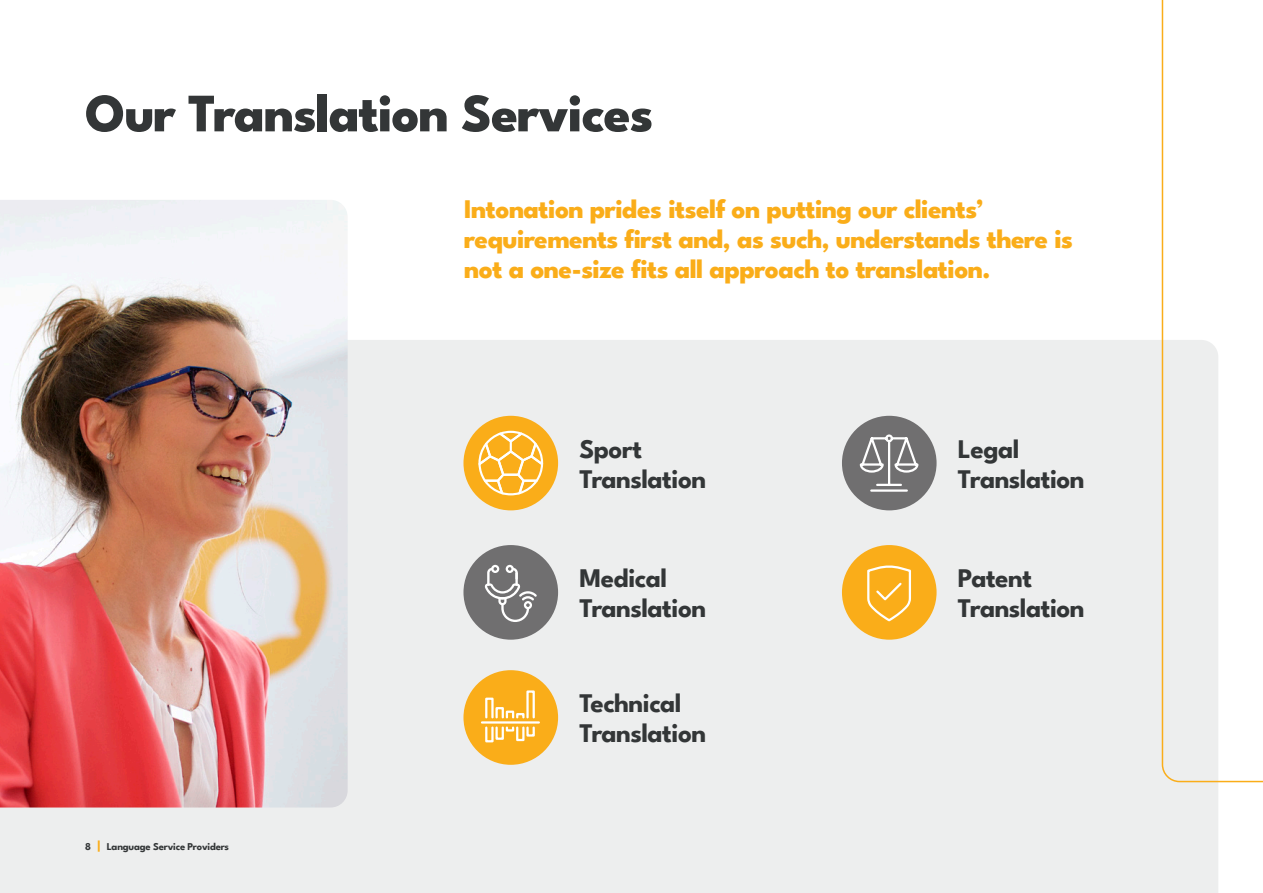
<style>
.page{position:relative;width:1263px;height:893px;background:#fff}
.page>*{position:absolute;margin:0;border:0;box-sizing:border-box;transform-origin:0 0}
.t1{font:800 54px "League Spartan";letter-spacing:-.02em;color:#333637}
.t2{font:800 27px/30px "League Spartan";letter-spacing:-.02em;color:#faad19}
.t3{font:700 27px/30px "League Spartan";letter-spacing:-.02em;color:#333637}
.t4{font:700 10.5px "League Spartan";letter-spacing:-.02em;color:#333637}
.s1{font-size:13.5px;color:#faad19}
</style>
<div class="page">
<div style="left:0;top:340px;width:1218px;height:553px;background:#edeeee"></div>
<svg style="left:1162px;top:0;width:101px;height:782px"></svg>
<div style="left:463px;top:416px;width:95px;height:94px;background:#faad19;border-radius:50%"></div>
<div style="left:842px;top:416px;width:94px;height:94px;background:#706f70;border-radius:50%"></div>
<div style="left:463px;top:545px;width:95px;height:95px;background:#706f70;border-radius:50%"></div>
<div style="left:842px;top:545px;width:94px;height:95px;background:#faad19;border-radius:50%"></div>
<div style="left:463px;top:670px;width:95px;height:95px;background:#faad19;border-radius:50%"></div>
<svg style="left:859px;top:434px;width:60px;height:58px"></svg>
<svg style="left:481px;top:690px;width:59px;height:53px"></svg>
<svg style="left:478px;top:431px;width:65px;height:64px"></svg>
<svg style="left:867px;top:565px;width:44px;height:57px"></svg>
<svg style="left:485px;top:565px;width:52px;height:57px"></svg>
<img style="left:0;top:200px;width:348px;height:607px">
<p class="t1" style="left:85px;top:70px;width:570px">Our Translation Services</p>
<p class="t2" style="left:464px;top:192px;width:610px">Intonation prides itself on putting our clients’ requirements first and, as such, understands there is not a one-size fits all approach to translation.</p>
<p class="t3" style="left:579px;top:431px;width:128px">Sport<br>Translation</p>
<p class="t3" style="left:958px;top:431px;width:128px">Legal<br>Translation</p>
<p class="t3" style="left:579px;top:561px;width:128px">Medical<br>Translation</p>
<p class="t3" style="left:958px;top:561px;width:128px">Patent<br>Translation</p>
<p class="t4" style="left:85px;top:838px;width:145px">8 <span class="s1">|</span> Language Service Providers</p>
<p class="t3" style="left:579px;top:686px;width:128px">Technical<br>Translation</p>
</div>
